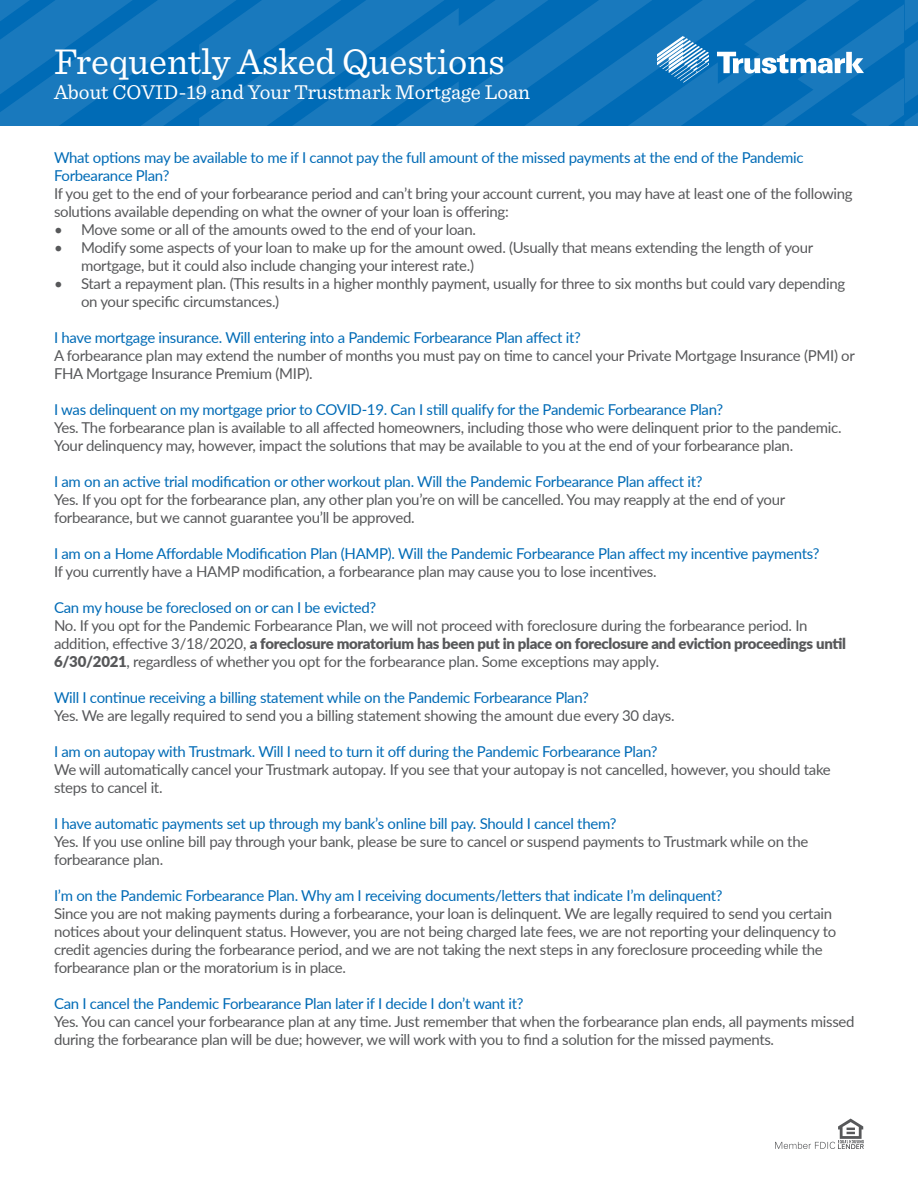
<style>
.page{position:relative;width:918px;height:1188px;background:#fff}
.page>*{position:absolute;margin:0;border:0;box-sizing:border-box;transform-origin:0 0}
.t1{font:37.5px "Sentinel";color:#fff}
.t2{font:21px "Sentinel";color:#fff}
.t3{font:15px/18px "Lato";letter-spacing:-.02em;color:#57585a}
.t4{font:15px/18px "Lato";letter-spacing:-.02em;color:#006bb6}
.s1{font-weight:900}
</style>
<div class="page">
<svg style="left:877px;top:0;width:27px;height:59px;background:#0f73ba"></svg>
<svg style="left:823px;top:0;width:54px;height:59px;background:#0a70b8"></svg>
<svg style="left:769px;top:0;width:54px;height:52px;background:#1074ba"></svg>
<svg style="left:715px;top:0;width:54px;height:59px;background:#086fb8"></svg>
<svg style="left:661px;top:0;width:54px;height:59px;background:#0f73ba"></svg>
<svg style="left:607px;top:0;width:54px;height:59px;background:#0a70b8"></svg>
<svg style="left:0;top:0;width:607px;height:126px;background:#0f73ba"></svg>
<svg style="left:0;top:0;width:553px;height:104px;background:#1074ba"></svg>
<svg style="left:0;top:0;width:498px;height:31px;background:#1175bb"></svg>
<svg style="left:405px;top:59px;width:500px;height:67px;background:#0c71b9"></svg>
<svg style="left:775px;top:1119px;width:89px;height:30px"></svg>
<div style="left:846px;top:52px;width:6px;height:21px;background:#fff"></div>
<svg style="left:852px;top:58px;width:12px;height:15px"></svg>
<svg style="left:717px;top:52px;width:128px;height:22px"></svg>
<svg style="left:657px;top:36px;width:52px;height:47px"></svg>
<div style="left:904px;top:0;width:14px;height:125px;background:#006bb6"></div>
<svg style="left:905px;top:0;width:13px;height:126px"></svg>
<p class="t1" style="left:54px;top:34px;width:452px">Frequently Asked Questions</p>
<p class="t2" style="left:54px;top:77px;width:478px">About COVID-19 and Your Trustmark Mortgage Loan</p>
<p class="t4" style="left:54px;top:148px;width:751px">What options may be available to me if I cannot pay the full amount of the missed payments at the end of the Pandemic<br>Forbearance Plan?</p>
<p class="t3" style="left:54px;top:184px;width:800px">If you get to the end of your forbearance period and can’t bring your account current, you may have at least one of the following solutions available depending on what the owner of your loan is offering:</p>
<p class="t3" style="left:54px;top:220px;width:424px">• Move some or all of the amounts owed to the end of your loan.</p>
<p class="t3" style="left:81px;top:238px;width:734px;text-indent:-27px">• Modify some aspects of your loan to make up for the amount owed. (Usually that means extending the length of your mortgage, but it could also include changing your interest rate.)</p>
<p class="t3" style="left:81px;top:274px;width:766px;text-indent:-27px">• Start a repayment plan. (This results in a higher monthly payment, usually for three to six months but could vary depending on your specific circumstances.)</p>
<p class="t4" style="left:54px;top:328px;width:528px">I have mortgage insurance. Will entering into a Pandemic Forbearance Plan affect it?</p>
<p class="t3" style="left:54px;top:346px;width:802px">A forbearance plan may extend the number of months you must pay on time to cancel your Private Mortgage Insurance (PMI) or<br>FHA Mortgage Insurance Premium (MIP).</p>
<p class="t4" style="left:54px;top:400px;width:671px">I was delinquent on my mortgage prior to COVID-19. Can I still qualify for the Pandemic Forbearance Plan?</p>
<p class="t3" style="left:54px;top:418px;width:789px">Yes. The forbearance plan is available to all affected homeowners, including those who were delinquent prior to the pandemic.<br>Your delinquency may, however, impact the solutions that may be available to you at the end of your forbearance plan.</p>
<p class="t4" style="left:54px;top:472px;width:650px">I am on an active trial modification or other workout plan. Will the Pandemic Forbearance Plan affect it?</p>
<p class="t3" style="left:54px;top:490px;width:733px">Yes. If you opt for the forbearance plan, any other plan you’re on will be cancelled. You may reapply at the end of your forbearance, but we cannot guarantee you’ll be approved.</p>
<p class="t4" style="left:54px;top:544px;width:767px">I am on a Home Affordable Modification Plan (HAMP). Will the Pandemic Forbearance Plan affect my incentive payments?</p>
<p class="t3" style="left:54px;top:562px;width:604px">If you currently have a HAMP modification, a forbearance plan may cause you to lose incentives.</p>
<p class="t4" style="left:54px;top:598px;width:324px">Can my house be foreclosed on or can I be evicted?</p>
<p class="t3" style="left:54px;top:616px;width:794px">No. If you opt for the Pandemic Forbearance Plan, we will not proceed with foreclosure during the forbearance period. In addition, effective 3/18/2020, <span class="s1">a foreclosure moratorium has been put in place on foreclosure and eviction proceedings until<br>6/30/2021</span>, regardless of whether you opt for the forbearance plan. Some exceptions may apply.</p>
<p class="t4" style="left:54px;top:688px;width:536px">Will I continue receiving a billing statement while on the Pandemic Forbearance Plan?</p>
<p class="t3" style="left:54px;top:706px;width:622px">Yes. We are legally required to send you a billing statement showing the amount due every 30 days.</p>
<p class="t4" style="left:54px;top:742px;width:605px">I am on autopay with Trustmark. Will I need to turn it off during the Pandemic Forbearance Plan?</p>
<p class="t3" style="left:54px;top:760px;width:778px">We will automatically cancel your Trustmark autopay. If you see that your autopay is not cancelled, however, you should take steps to cancel it.</p>
<p class="t4" style="left:54px;top:814px;width:564px">I have automatic payments set up through my bank’s online bill pay. Should I cancel them?</p>
<p class="t3" style="left:54px;top:832px;width:756px">Yes. If you use online bill pay through your bank, please be sure to cancel or suspend payments to Trustmark while on the forbearance plan.</p>
<p class="t4" style="left:54px;top:886px;width:670px">I’m on the Pandemic Forbearance Plan. Why am I receiving documents/letters that indicate I’m delinquent?</p>
<p class="t3" style="left:54px;top:904px;width:784px">Since you are not making payments during a forbearance, your loan is delinquent. We are legally required to send you certain notices about your delinquent status. However, you are not being charged late fees, we are not reporting your delinquency to credit agencies during the forbearance period, and we are not taking the next steps in any foreclosure proceeding while the forbearance plan or the moratorium is in place.</p>
<p class="t4" style="left:54px;top:994px;width:471px">Can I cancel the Pandemic Forbearance Plan later if I decide I don’t want it?</p>
<p class="t3" style="left:54px;top:1012px;width:802px">Yes. You can cancel your forbearance plan at any time. Just remember that when the forbearance plan ends, all payments missed during the forbearance plan will be due; however, we will work with you to find a solution for the missed payments.</p>
</div>
